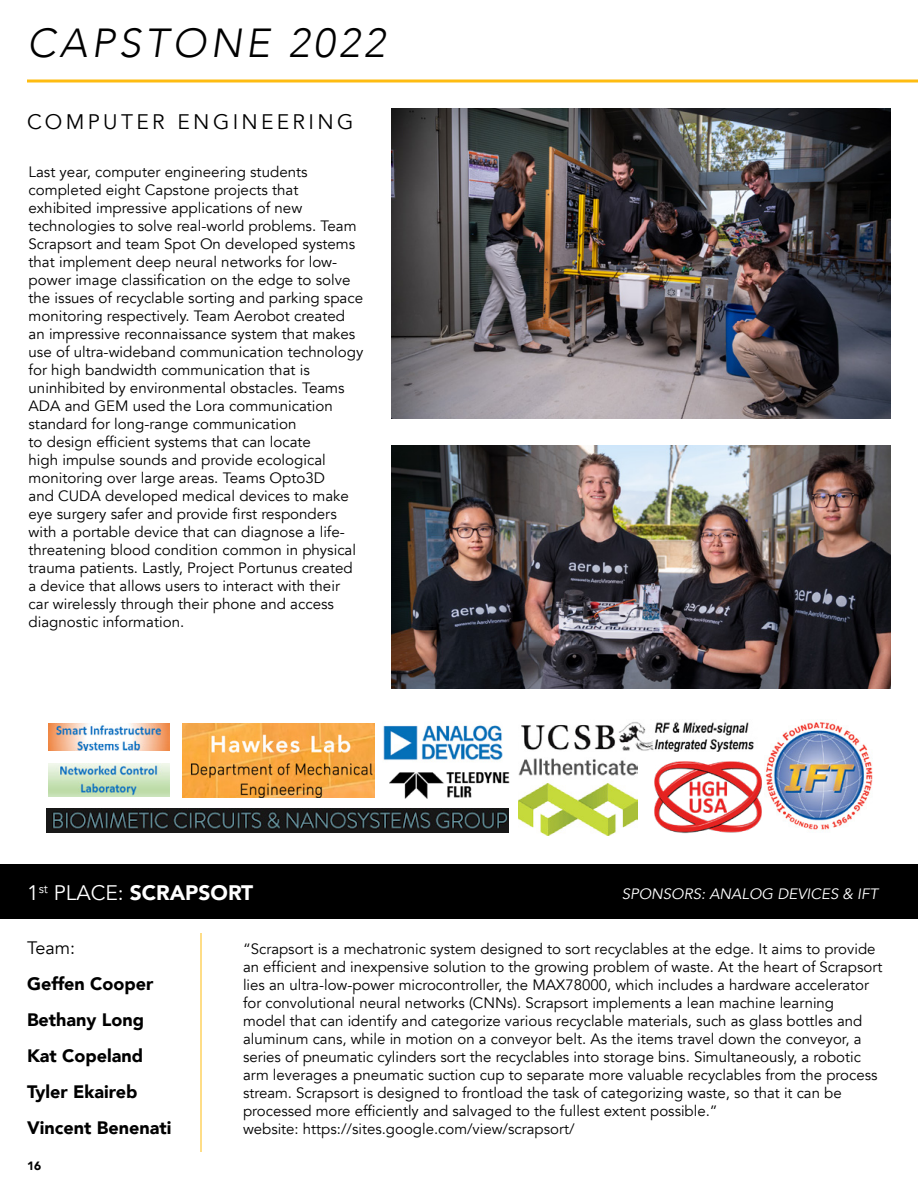
<style>
.page{position:relative;width:918px;height:1188px;background:#fff}
.page>*{position:absolute;margin:0;border:0;box-sizing:border-box;transform-origin:0 0}
.t1{font:italic 300 40.5px "Avenir";letter-spacing:.1em;color:#000}
.t2{font:21px "Avenir";letter-spacing:.16em;color:#000}
.t3{font:900 21px "Avenir";color:#fff}
.t4{font:900 18px/36px "Avenir";color:#000}
.t5{font:18px "Avenir";color:#000}
.t6{font:15px/18px "Avenir";color:#000}
.t7{font:italic 15px "Avenir";color:#fff}
.t8{font:900 12px "Avenir";color:#000}
.s1{font-weight:400}
</style>
<div class="page">
<div style="left:1px;top:864px;width:917px;height:55px;background:#000"></div>
<img style="left:392px;top:108px;width:499px;height:310px">
<img style="left:392px;top:446px;width:499px;height:242px">
<hr style="left:27px;top:80px;width:891px;height:2px;background:#febc11">
<hr style="left:201px;top:933px;width:1px;height:219px;background:#febc11">
<img style="left:48px;top:724px;width:121px;height:26px">
<img style="left:48px;top:764px;width:121px;height:32px">
<img style="left:383px;top:725px;width:120px;height:36px">
<img style="left:521px;top:722px;width:233px;height:29px">
<img style="left:46px;top:809px;width:462px;height:24px">
<img style="left:182px;top:724px;width:192px;height:74px">
<img style="left:390px;top:772px;width:120px;height:27px">
<img style="left:767px;top:722px;width:106px;height:108px">
<img style="left:654px;top:761px;width:113px;height:73px">
<img style="left:519px;top:758px;width:119px;height:77px">
<h1 class="t1" style="left:27px;top:19px;width:359px">CAPSTONE 2022</h1>
<h2 class="t2" style="left:27px;top:109px;width:328px">COMPUTER ENGINEERING</h2>
<p class="t6" style="left:29px;top:163px;width:336px">Last year, computer engineering students completed eight Capstone projects that exhibited impressive applications of new technologies to solve real-world problems. Team Scrapsort and team Spot On developed systems that implement deep neural networks for low&shy;power image classification on the edge to solve the issues of recyclable sorting and parking space monitoring respectively. Team Aerobot created an impressive reconnaissance system that makes use of ultra-wideband communication technology for high bandwidth communication that is uninhibited by environmental obstacles. Teams ADA and GEM used the Lora communication standard for long-range communication<br>to design efficient systems that can locate<br>high impulse sounds and provide ecological monitoring over large areas. Teams Opto3D<br>and CUDA developed medical devices to make eye surgery safer and provide first responders with a portable device that can diagnose a life&shy;threatening blood condition common in physical trauma patients. Lastly, Project Portunus created a device that allows users to interact with their car wirelessly through their phone and access diagnostic information.</p>
<h2 class="t3" style="left:27px;top:875px;width:228px"><span class="s1">1</span><sup>st</sup> <span class="s1">PLACE:</span> SCRAPSORT</h2>
<p class="t7" style="left:622px;top:885px;width:258px">SPONSORS: ANALOG DEVICES &amp; IFT</p>
<p class="t5" style="left:27px;top:937px;width:50px">Team:</p>
<p class="t4" style="left:27px;top:965px;width:146px">Geffen Cooper<br>Bethany Long<br>Kat Copeland<br>Tyler Ekaireb<br>Vincent Benenati</p>
<p class="t8" style="left:27px;top:1156px;width:16px">16</p>
<p class="t6" style="left:243px;top:940px;width:641px">“Scrapsort is a mechatronic system designed to sort recyclables at the edge. It aims to provide an efficient and inexpensive solution to the growing problem of waste. At the heart of Scrapsort lies an ultra-low-power microcontroller, the MAX78000, which includes a hardware accelerator for convolutional neural networks (CNNs). Scrapsort implements a lean machine learning<br>model that can identify and categorize various recyclable materials, such as glass bottles and aluminum cans, while in motion on a conveyor belt. As the items travel down the conveyor, a series of pneumatic cylinders sort the recyclables into storage bins. Simultaneously, a robotic arm leverages a pneumatic suction cup to separate more valuable recyclables from the process stream. Scrapsort is designed to frontload the task of categorizing waste, so that it can be processed more efficiently and salvaged to the fullest extent possible.”<br>website: https://sites.google.com/view/scrapsort/</p>
</div>
